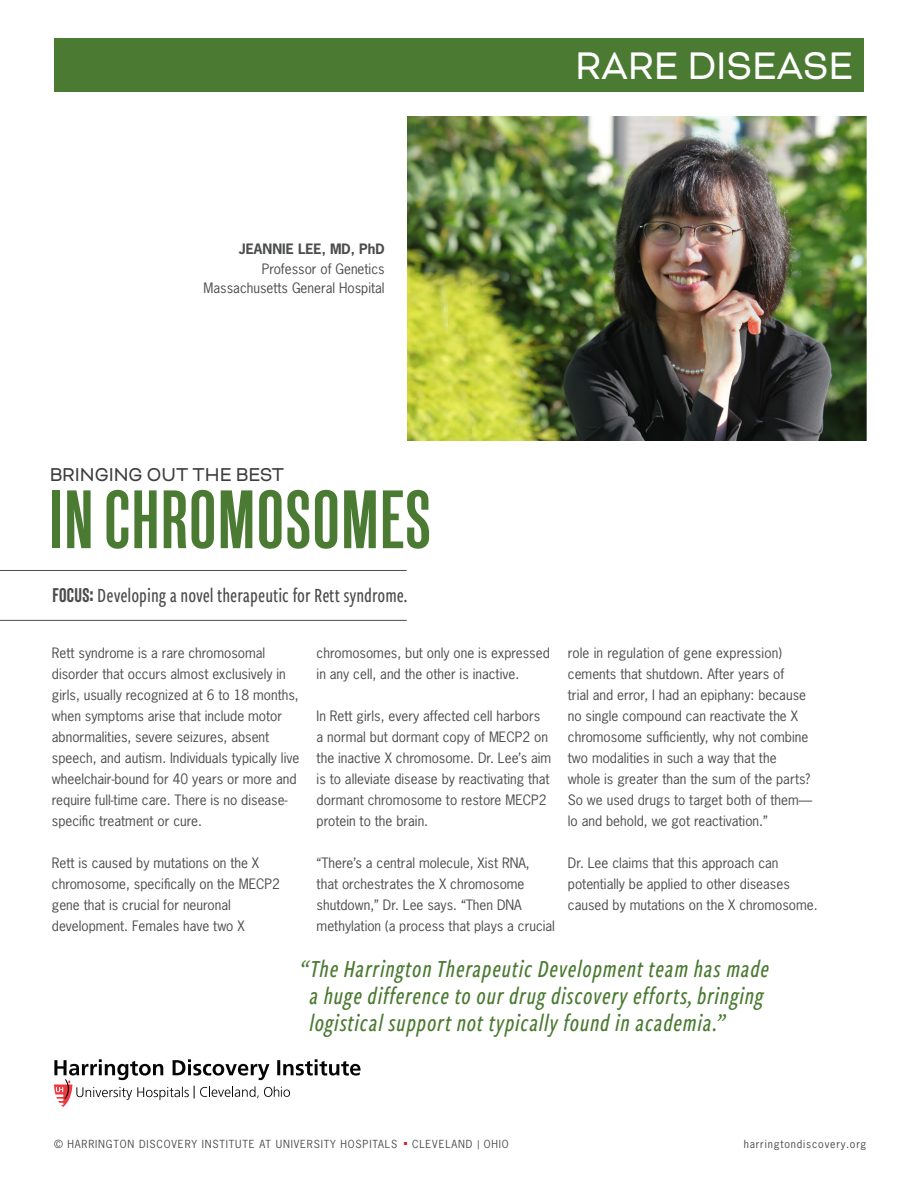
<style>
.page{position:relative;width:918px;height:1188px;background:#fff}
.page>*{position:absolute;margin:0;border:0;box-sizing:border-box;transform-origin:0 0}
.t1{font:82.5px "New Grotesk Square THREE";letter-spacing:.02em;color:#4b7a32}
.t2{font:44.4px "Bicyclette";color:#fff;scale:.91 1}
.t3{font:italic 25.5px/27px "Freight Sans Cmp Pro Med";letter-spacing:.02em;color:#4b7a32}
.t4{font:21.45px "Bicyclette";color:#3e3e3f;scale:.91 1}
.t5{font:500 21px "Freight Sans Cmp Pro";color:#4b4c4d}
.t6{font:13.5px/21px "News Gothic Std";color:#4b4c4d}
.t7{font:700 13.5px "News Gothic Std";color:#4b4c4d}
.t8{font:10.5px "News Gothic Std";letter-spacing:.08em;color:#4b4c4d}
.s1{font-family:"New Grotesk Square FOUR";font-weight:400;font-size:19.8px}
.s2{font-size:9px}
</style>
<div class="page">
<svg style="left:54px;top:1059px;width:307px;height:48px"></svg>
<div style="left:54px;top:38px;width:810px;height:54px;background:#4b7a32"></div>
<img style="left:407px;top:116px;width:459px;height:324px">
<hr style="left:0;top:570px;width:407px;height:1px;background:#4b4c4d">
<hr style="left:0;top:620px;width:407px;height:1px;background:#4b4c4d">
<p class="t7" style="left:239px;top:240px;width:147px">JEANNIE LEE, MD, PhD</p>
<p class="t6" style="left:262px;top:258px;width:124px">Professor of Genetics</p>
<p class="t6" style="left:204px;top:278px;width:183px">Massachusetts General Hospital</p>
<p class="t2" style="left:575px;top:40px;width:307px">RARE DISEASE</p>
<p class="t4" style="left:50px;top:462px;width:259px">BRINGING OUT THE BEST</p>
<p class="t1" style="left:50px;top:471px;width:382px">IN CHROMOSOMES</p>
<p class="t5" style="left:52px;top:581px;width:357px"><span class="s1">FOCUS:</span> Developing a novel therapeutic for Rett syndrome.</p>
<p class="t6" style="left:52px;top:642px;width:249px">Rett syndrome is a rare chromosomal disorder that occurs almost exclusively in girls, usually recognized at 6 to 18 months, when symptoms arise that include motor abnormalities, severe seizures, absent speech, and autism. Individuals typically live wheelchair-bound for 40 years or more and require full-time care. There is no disease&shy;specific treatment or cure.</p>
<p class="t6" style="left:52px;top:852px;width:230px">Rett is caused by mutations on the X chromosome, specifically on the MECP2 gene that is crucial for neuronal development. Females have two X</p>
<p class="t6" style="left:317px;top:642px;width:235px">chromosomes, but only one is expressed in any cell, and the other is inactive.</p>
<p class="t6" style="left:317px;top:705px;width:236px">In Rett girls, every affected cell harbors<br>a normal but dormant copy of MECP2 on the inactive X chromosome. Dr. Lee’s aim is to alleviate disease by reactivating that dormant chromosome to restore MECP2 protein to the brain.</p>
<p class="t6" style="left:317px;top:852px;width:240px">“There’s a central molecule, Xist RNA,<br>that orchestrates the X chromosome shutdown,” Dr. Lee says. “Then DNA methylation (a process that plays a crucial</p>
<p class="t6" style="left:568px;top:642px;width:246px">role in regulation of gene expression) cements that shutdown. After years of<br>trial and error, I had an epiphany: because no single compound can reactivate the X chromosome sufficiently, why not combine two modalities in such a way that the whole is greater than the sum of the parts?<br>So we used drugs to target both of them— lo and behold, we got reactivation.”</p>
<p class="t6" style="left:568px;top:852px;width:251px">Dr. Lee claims that this approach can potentially be applied to other diseases caused by mutations on the X chromosome.</p>
<p class="t3" style="left:310px;top:954px;width:462px;text-indent:-9px">“The Harrington Therapeutic Development team has made a huge difference to our drug discovery efforts, bringing logistical support not typically found in academia.”</p>
<p class="t8" style="left:54px;top:1138px;width:345px">© HARRINGTON DISCOVERY INSTITUTE AT UNIVERSITY HOSPITALS</p>
<p class="t8" style="left:412px;top:1138px;width:98px">CLEVELAND <span class="s2">|</span> OHIO</p>
<p class="t8" style="left:744px;top:1138px;width:124px">harringtondiscovery.org</p>
</div>
